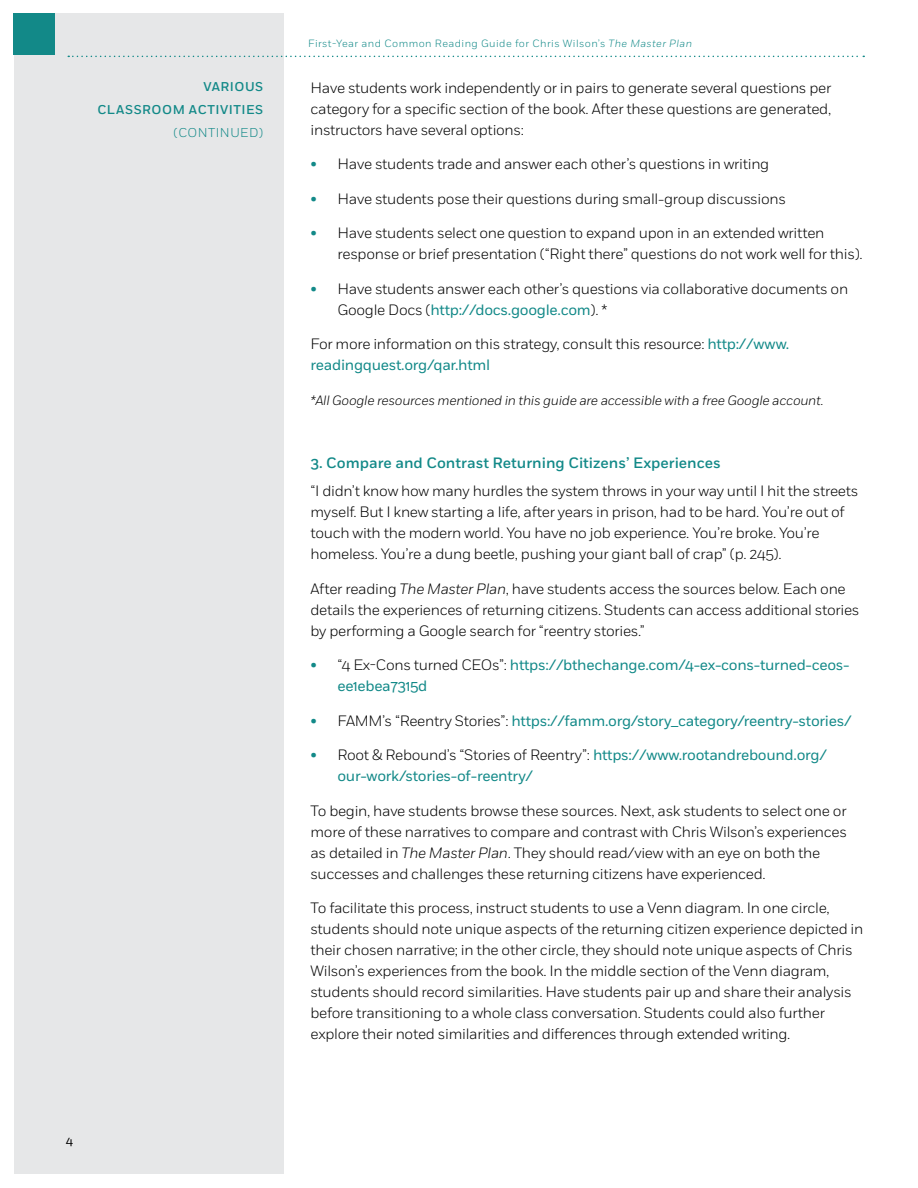
<style>
.page{position:relative;width:918px;height:1188px;background:#fff}
.page>*{position:absolute;margin:0;border:0;box-sizing:border-box;transform-origin:0 0}
.t1{font:300 15px/21px "Fort";letter-spacing:-.02em;color:#000}
.t2{font:15px/21px "Fort";letter-spacing:-.02em;color:#128988}
.t3{font:500 15px "Fort";color:#128988}
.t4{font:italic 300 13.5px "Fort";letter-spacing:-.02em;color:#000}
.t5{font:500 12.75px/23.2px "Fort";letter-spacing:.04em;color:#128988;text-align:right}
.t6{font:300 12.75px "Fort";letter-spacing:.04em;color:#128988}
.t7{font:12px "Fort";color:#000}
.t8{font:300 10.5px "Fort";letter-spacing:.04em;color:#128988}
.s1{font-style:italic}
.s2{font-weight:400;color:#128988}
.s3{font-weight:300;color:#000}
</style>
<div class="page">
<div style="left:14px;top:14px;width:270px;height:1160px;background:#e6e7e8"></div>
<div style="left:14px;top:14px;width:41px;height:41px;background:#128988"></div>
<svg style="left:68px;top:56px;width:796px;height:1px"></svg>
<p class="t5" style="left:97px;top:75px;width:166px">Vari ous<br>Class room Activiti es</p>
<p class="t6" style="left:173px;top:125px;width:91px">(CONTINUED)</p>
<p class="t7" style="left:66px;top:1134px;width:9px">4</p>
<p class="t8" style="left:308px;top:37px;width:385px">First-Year and Common Reading Guide for Chris Wilson’s <span class="s1">The Master Plan</span></p>
<p class="t1" style="left:310px;top:77px;width:522px;text-align:justify">Have students work independently or in pairs to generate several questions per category for a specific section of the book. After these questions are generated, instructors have several options:</p>
<p class="t1" style="left:310px;top:153px;width:460px"><span class="s2">•</span> Have students trade and answer each other’s questions in writing</p>
<p class="t1" style="left:310px;top:188px;width:477px"><span class="s2">•</span> Have students pose their questions during small-group discussions</p>
<p class="t1" style="left:338px;top:222px;width:527px;text-indent:-27px"><span class="s2">•</span> Have students select one question to expand upon in an extended written response or brief presentation (“Right there” questions do not work well for this).</p>
<p class="t1" style="left:338px;top:278px;width:512px;text-indent:-27px"><span class="s2">•</span> Have students answer each other’s questions via collaborative documents on<br>Google Docs (<span class="s2">http://docs.google.com</span>). *</p>
<p class="t1" style="left:310px;top:333px;width:480px">For more information on this strategy, consult this resource: <span class="s2">http://www. readingquest.org/qar.html</span></p>
<p class="t4" style="left:310px;top:392px;width:515px">*All Google resources mentioned in this guide are accessible with a free Google account.</p>
<p class="t3" style="left:310px;top:454px;width:412px">3. Compare and Contrast Returning Citizens’ Experiences</p>
<p class="t1" style="left:310px;top:480px;width:549px">“I didn’t know how many hurdles the system throws in your way until I hit the streets myself. But I knew starting a life, after years in prison, had to be hard. You’re out of touch with the modern world. You have no job experience. You’re broke. You’re homeless. You’re a dung beetle, pushing your giant ball of crap” (p. 245).</p>
<p class="t1" style="left:310px;top:578px;width:551px">After reading <span class="s1">The Master Plan</span>, have students access the sources below. Each one details the experiences of returning citizens. Students can access additional stories by performing a Google search for “reentry stories.”</p>
<p class="t2" style="left:338px;top:655px;width:514px;text-indent:-27px">• <span class="s3">“4 Ex-Cons turned CEOs”:</span> https://bthechange.com/4-ex-cons-turned-ceos&shy;ee1ebea7315d</p>
<p class="t2" style="left:310px;top:710px;width:543px">• <span class="s3">FAMM’s “Reentry Stories”:</span> https://famm.org/story_category/reentry-stories/</p>
<p class="t2" style="left:338px;top:745px;width:491px;text-indent:-27px">• <span class="s3">Root &amp; Rebound’s “Stories of Reentry”:</span> https://www.rootandrebound.org/ our-work/stories-of-reentry/</p>
<p class="t1" style="left:310px;top:800px;width:538px">To begin, have students browse these sources. Next, ask students to select one or more of these narratives to compare and contrast with Chris Wilson’s experiences as detailed in <span class="s1">The Master Plan</span>. They should read/view with an eye on both the successes and challenges these returning citizens have experienced.</p>
<p class="t1" style="left:310px;top:897px;width:554px">To facilitate this process, instruct students to use a Venn diagram. In one circle, students should note unique aspects of the returning citizen experience depicted in their chosen narrative; in the other circle, they should note unique aspects of Chris Wilson’s experiences from the book. In the middle section of the Venn diagram, students should record similarities. Have students pair up and share their analysis before transitioning to a whole class conversation. Students could also further explore their noted similarities and differences through extended writing.</p>
</div>
